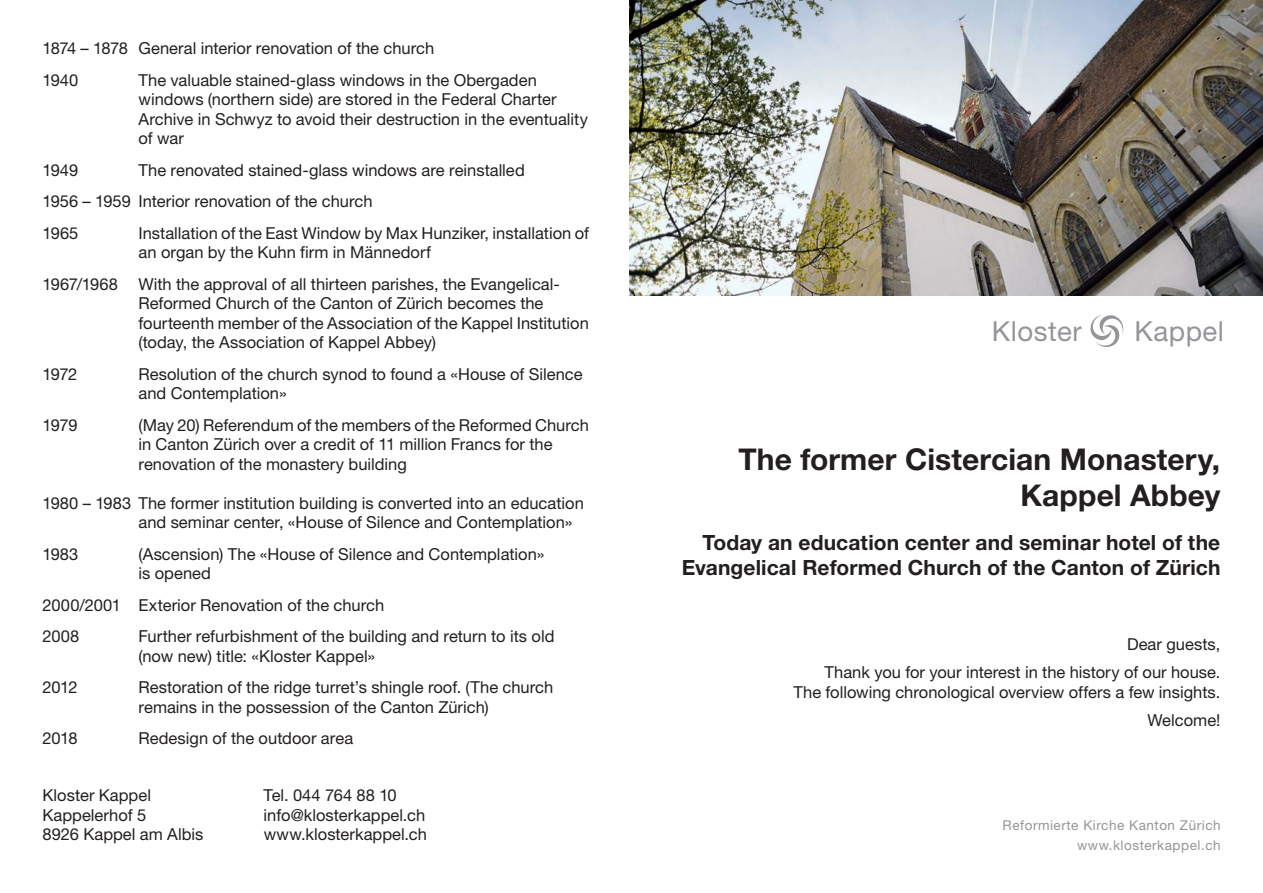
<style>
.page{position:relative;width:1263px;height:893px;background:#fff}
.page>*{position:absolute;margin:0;border:0;box-sizing:border-box;transform-origin:0 0}
.t1{font:700 30px/36px "Helvetica Neue LT Pro";letter-spacing:.005em;color:#231f20;text-align:right}
.t2{font:27.6px "Helvetica Neue LT Pro";letter-spacing:.02em;color:#939598}
.t3{font:700 21px/25.2px "Helvetica Neue LT Pro";letter-spacing:.005em;color:#231f20;text-align:right}
.t4{font:16.5px/19.5px "Helvetica Neue LT Pro";color:#231f20}
.t5{font:13.5px/19.5px "Helvetica Neue LT Pro";letter-spacing:.04em;color:#939598;text-align:right}
</style>
<div class="page">
<img style="left:1090px;top:315px;width:34px;height:32px">
<img style="left:629px;top:0;width:634px;height:295px">
<p class="t4" style="left:43px;top:35px;width:393px;line-height:31.5px">1874 – 1878 General interior renovation of the church<br>1940</p>
<p class="t4" style="left:139px;top:72px;width:451px">The valuable stained-glass windows in the Obergaden windows (northern side) are stored in the Federal Charter Archive in Schwyz to avoid their destruction in the eventuality of war</p>
<p class="t4" style="left:43px;top:156px;width:484px;line-height:31.5px;text-indent:96px">The renovated stained-glass windows are reinstalled<br>1956 – 1959 Interior renovation of the church<br>1965</p>
<p class="t4" style="left:43px;top:162px;width:37px">1949</p>
<p class="t4" style="left:138px;top:225px;width:452px">Installation of the East Window by Max Hunziker, installation of an organ by the Kuhn firm in Männedorf</p>
<p class="t4" style="left:43px;top:276px;width:77px">1967/1968</p>
<p class="t4" style="left:139px;top:276px;width:452px">With the approval of all thirteen parishes, the Evangelical-Reformed Church of the Canton of Zürich becomes the fourteenth member of the Association of the Kappel Institution (today, the Association of Kappel Abbey)</p>
<p class="t4" style="left:43px;top:366px;width:36px">1972</p>
<p class="t4" style="left:139px;top:366px;width:446px">Resolution of the church synod to found a «House of Silence and Contemplation»</p>
<p class="t4" style="left:43px;top:417px;width:36px">1979</p>
<p class="t4" style="left:139px;top:417px;width:452px">(May 20) Referendum of the members of the Reformed Church in Canton Zürich over a credit of 11 million Francs for the renovation of the monastery building</p>
<p class="t4" style="left:139px;top:495px;width:447px;text-indent:-96px">1980 – 1983 The former institution building is converted into an education and seminar center, «House of Silence and Contemplation»</p>
<p class="t4" style="left:43px;top:546px;width:37px">1983</p>
<p class="t4" style="left:139px;top:546px;width:408px">(Ascension) The «House of Silence and Contemplation» is opened</p>
<p class="t4" style="left:43px;top:591px;width:343px;line-height:31.5px">2000/2001 Exterior Renovation of the church<br>2008</p>
<p class="t4" style="left:139px;top:629px;width:417px">Further refurbishment of the building and return to its old (now new) title: «Kloster Kappel»</p>
<p class="t4" style="left:43px;top:680px;width:37px">2012</p>
<p class="t4" style="left:139px;top:680px;width:416px">Restoration of the ridge turret’s shingle roof. (The church remains in the possession of the Canton Zürich)</p>
<p class="t4" style="left:43px;top:731px;width:37px">2018</p>
<p class="t4" style="left:139px;top:731px;width:216px">Redesign of the outdoor area</p>
<p class="t4" style="left:43px;top:788px;width:110px">Kloster Kappel</p>
<p class="t4" style="left:264px;top:788px;width:135px">Tel. 044 764 88 10</p>
<p class="t4" style="left:43px;top:807px;width:105px">Kappelerhof 5</p>
<p class="t4" style="left:264px;top:807px;width:163px">info@klosterkappel.ch</p>
<p class="t4" style="left:43px;top:827px;width:162px">8926 Kappel am Albis</p>
<p class="t4" style="left:264px;top:827px;width:165px">www.klosterkappel.ch</p>
<h2 class="t2" style="left:992px;top:322px;width:91px">Kloster</h2>
<h2 class="t2" style="left:1135px;top:322px;width:91px">Kappel</h2>
<h1 class="t1" style="left:738px;top:445px;width:484px">The former Cistercian Monastery,<br>Kappel Abbey</h1>
<p class="t3" style="left:682px;top:532px;width:540px">Today an education center and seminar hotel of the<br>Evangelical Reformed Church of the Canton of Zürich</p>
<p class="t4" style="left:825px;top:632px;width:397px;line-height:28.5px;text-align:right">Dear guests,<br>Thank you for your interest in the history of our house.</p>
<p class="t4" style="left:793px;top:680px;width:428px;line-height:28.5px;text-align:right">The following chronological overview offers a few insights.<br>Welcome!</p>
<p class="t5" style="left:1002px;top:817px;width:220px">Reformierte Kirche Kanton Zürich www.klosterkappel.ch</p>
</div>
